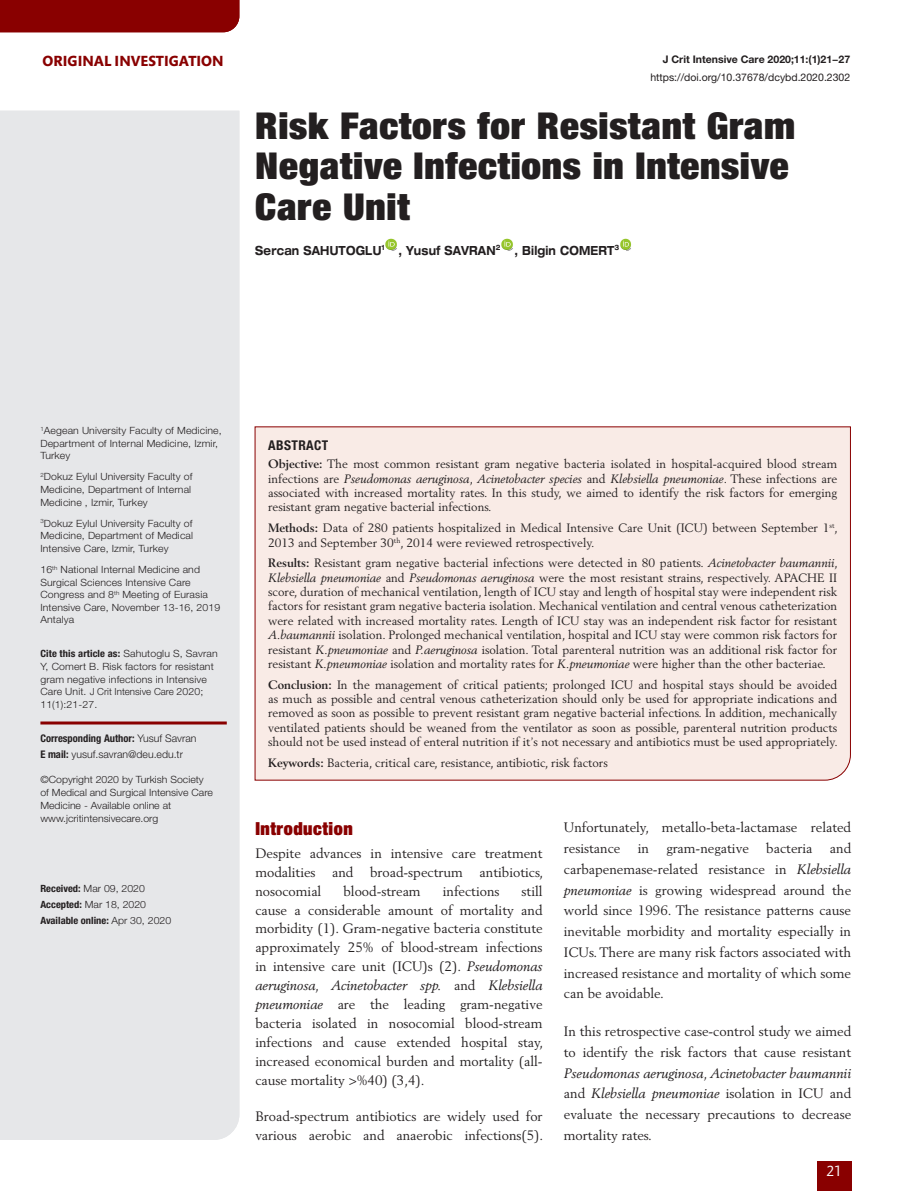
<style>
.page{position:relative;width:915px;height:1191px;background:#fff}
.page>*{position:absolute;margin:0;border:0;box-sizing:border-box;transform-origin:0 0}
.t1{font:900 condensed 37.05px/40.5px "Helvetica Neue LT Pro";letter-spacing:.02em;color:#231f20;scale:1.05 1}
.t2{font:900 condensed 18px "Helvetica Neue LT Pro";letter-spacing:.03em;color:#890000}
.t3{font:700 15px "Mundo Sans Std";color:#890000}
.t4{font:15px "Mundo Sans Std";color:#fff}
.t5{font:13.5px/18.9px "Berling LT Std";color:#231f20;text-align:justify}
.t6{font:700 condensed 13.5px "Helvetica Neue LT Pro";letter-spacing:.03em;color:#231f20}
.t7{font:700 expanded 12.6px "Helvetica Neue LT Pro";letter-spacing:.02em;color:#231f20;scale:.79 1}
.t8{font:12px/14.4px "Berling LT Std";color:#231f20;text-align:justify}
.t9{font:300 10.5px/16.2px "Helvetica Neue LT Pro";color:#231f20}
.t10{font:10.5px "Helvetica Neue LT Pro";color:#231f20}
.t11{font:700 10.5px "Helvetica Neue LT Pro";color:#231f20}
.t12{font:300 10.05px/12.6px "Helvetica Neue LT Pro";letter-spacing:.01em;color:#231f20;scale:1.05 1}
.t13{font:700 condensed 10.05px/16.2px "Helvetica Neue LT Pro";color:#231f20;scale:1.05 1}
.t14{font:300 9.75px "Helvetica Neue LT Pro";color:#231f20}
.s1{font-weight:700;font-stretch:condensed}
.s2{font-size:10.05px}
.s3{font-weight:300;font-stretch:normal}
.s4{font-weight:700}
.s5{font-style:italic}
</style>
<div class="page">
<div style="left:816px;top:1161px;width:34px;height:30px;background:#890000"></div>
<div style="left:0;top:111px;width:239px;height:1029px;background:#e6e7e9"></div>
<img style="left:385px;top:238px;width:12px;height:13px">
<img style="left:501px;top:238px;width:12px;height:13px">
<img style="left:620px;top:238px;width:11px;height:13px">
<div style="left:254px;top:426px;width:596px;height:355px;background:#f9ebe6"></div>
<hr style="left:40px;top:721px;width:187px;height:3px;background:#890000">
<div style="left:0;top:0;width:239px;height:32px;background:#890000"></div>
<p class="t3" style="left:43px;top:52px;width:182px">ORIGINAL INVESTIGATION</p>
<p class="t11" style="left:662px;top:53px;width:189px">J Crit Intensive Care 2020;11:(1)21−27</p>
<p class="t10" style="left:650px;top:71px;width:201px">https://doi.org/10.37678/dcybd.2020.2302</p>
<h1 class="t1" style="left:255px;top:104px;width:515px">Risk Factors for Resistant Gram<br>Negative Infections in Intensive<br>Care Unit</h1>
<p class="t7" style="left:255px;top:242px;width:462px">Sercan SAHUTOGLU<sup>1</sup> , Yusuf SAVRAN<sup>2</sup> , Bilgin COMERT<sup>3</sup></p>
<p class="t12" style="left:40px;top:424px;width:174px"><sup>1</sup>Aegean University Faculty of Medicine,<br>Department of Internal Medicine, Izmir,<br>Turkey</p>
<p class="t12" style="left:40px;top:470px;width:146px"><sup>2</sup>Dokuz Eylul University Faculty of<br>Medicine, Department of Internal<br>Medicine , Izmir, Turkey</p>
<p class="t12" style="left:40px;top:516px;width:147px;text-align:justify"><sup>3</sup>Dokuz Eylul University Faculty of Medicine, Department of Medical Intensive Care, Izmir, Turkey</p>
<p class="t12" style="left:40px;top:563px;width:173px">16<sup>th</sup> National Internal Medicine and<br>Surgical Sciences Intensive Care<br>Congress and 8<sup>th</sup> Meeting of Eurasia<br>Intensive Care, November 13-16, 2019<br>Antalya</p>
<p class="t12" style="left:40px;top:647px;width:170px"><span class="s1">Cite this article as:</span> Sahutoglu S, Savran<br>Y, Comert B. Risk factors for resistant gram negative infections in Intensive</p>
<p class="t14" style="left:40px;top:686px;width:164px"><span class="s2">Care Unit.</span> J Crit Intensive Care <span class="s2">2020;</span></p>
<p class="t12" style="left:40px;top:698px;width:56px">11(1):21-27.</p>
<p class="t9" style="left:40px;top:729px;width:157px"><span class="s1">Corresponding Author:</span> Yusuf Savran<br><span class="s1">E mail:</span> yusuf.savran@deu.edu.tr</p>
<p class="t12" style="left:40px;top:773px;width:166px">©Copyright 2020 by Turkish Society of Medical and Surgical Intensive Care Medicine - Available online at www.jcritintensivecare.org</p>
<p class="t13" style="left:40px;top:879px;width:126px">Received: <span class="s3">Mar 09, 2020<br></span>Accepted: <span class="s3">Mar 18, 2020<br></span>Available online: <span class="s3">Apr 30, 2020</span></p>
<p class="t6" style="left:268px;top:436px;width:62px">ABSTRACT</p>
<p class="t8" style="left:268px;top:457px;width:570px"><span class="s4">Objective:</span> The most common resistant gram negative bacteria isolated in hospital-acquired blood stream infections are <span class="s5">Pseudomonas aeruginosa</span>, <span class="s5">Acinetobacter species</span> and <span class="s5">Klebsiella pneumoniae</span>. These infections are associated with increased mortality rates. In this study, we aimed to identify the risk factors for emerging resistant gram negative bacterial infections.</p>
<p class="t8" style="left:268px;top:520px;width:571px"><span class="s4">Methods:</span> Data of 280 patients hospitalized in Medical Intensive Care Unit (ICU) between September 1<sup>st</sup>,<br>2013 and September 30<sup>th</sup>, 2014 were reviewed retrospectively.</p>
<p class="t8" style="left:268px;top:556px;width:571px"><span class="s4">Results:</span> Resistant gram negative bacterial infections were detected in 80 patients. <span class="s5">Acinetobacter baumannii</span>, <span class="s5">Klebsiella pneumoniae</span> and <span class="s5">Pseudomonas aeruginosa</span> were the most resistant strains, respectively. APACHE II score, duration of mechanical ventilation, length of ICU stay and length of hospital stay were independent risk factors for resistant gram negative bacteria isolation. Mechanical ventilation and central venous catheterization were related with increased mortality rates. Length of ICU stay was an independent risk factor for resistant <span class="s5">A.baumannii</span> isolation. Prolonged mechanical ventilation, hospital and ICU stay were common risk factors for resistant <span class="s5">K.pneumoniae</span> and <span class="s5">P.aeruginosa</span> isolation. Total parenteral nutrition was an additional risk factor for resistant <span class="s5">K.pneumoniae</span> isolation and mortality rates for <span class="s5">K.pneumoniae</span> were higher than the other bacteriae.</p>
<p class="t8" style="left:268px;top:677px;width:571px"><span class="s4">Conclusion:</span> In the management of critical patients; prolonged ICU and hospital stays should be avoided as much as possible and central venous catheterization should only be used for appropriate indications and removed as soon as possible to prevent resistant gram negative bacterial infections. In addition, mechanically ventilated patients should be weaned from the ventilator as soon as possible, parenteral nutrition products should not be used instead of enteral nutrition if it’s not necessary and antibiotics must be used appropriately.</p>
<p class="t8" style="left:268px;top:755px;width:341px"><span class="s4">Keywords:</span> Bacteria, critical care, resistance, antibiotic, risk factors</p>
<h2 class="t2" style="left:255px;top:816px;width:99px">Introduction</h2>
<p class="t5" style="left:255px;top:843px;width:289px">Despite advances in intensive care treatment modalities and broad-spectrum antibiotics, nosocomial</p>
<p class="t5" style="left:255px;top:881px;width:289px;text-indent:266px">still cause a considerable amount of mortality and morbidity (1). Gram-negative bacteria constitute approximately 25% of blood-stream infections in intensive care unit (ICU)s (2). <span class="s5">Pseudomonas aeruginosa, Acinetobacter spp.</span> and <span class="s5">Klebsiella pneumoniae</span> are the leading gram-negative bacteria isolated in nosocomial blood-stream infections and cause extended hospital stay, increased economical burden and mortality (all&shy;cause mortality &gt;%40) (3,4).</p>
<p class="t5" style="left:255px;top:1106px;width:289px">Broad-spectrum antibiotics are widely used for various aerobic and anaerobic infections(5).</p>
<p class="t5" style="left:343px;top:881px;width:79px">blood-stream</p>
<p class="t5" style="left:442px;top:881px;width:58px">infections</p>
<p class="t5" style="left:563px;top:817px;width:289px;line-height:20.7px">Unfortunately, metallo-beta-lactamase related resistance</p>
<p class="t5" style="left:563px;top:838px;width:289px;line-height:20.7px;text-indent:266px">and carbapenemase-related resistance in <span class="s5">Klebsiella pneumoniae</span> is growing widespread around the world since 1996. The resistance patterns cause inevitable morbidity and mortality especially in ICUs. There are many risk factors associated with increased resistance and mortality of which some can be avoidable.</p>
<p class="t5" style="left:563px;top:1021px;width:289px;line-height:20.7px">In this retrospective case-control study we aimed to identify the risk factors that cause resistant</p>
<p class="t5" style="left:563px;top:1062px;width:289px;line-height:20.7px"><span class="s5">Pseudomonas aeruginosa, Acinetobacter baumannii </span>and <span class="s5">Klebsiella pneumoniae</span> isolation in ICU and evaluate the necessary precautions to decrease mortality rates.</p>
<p class="t5" style="left:637px;top:838px;width:13px">in</p>
<p class="t5" style="left:666px;top:838px;width:84px">gram-negative</p>
<p class="t5" style="left:766px;top:838px;width:48px">bacteria</p>
<p class="t4" style="left:826px;top:1162px;width:17px">21</p>
</div>
